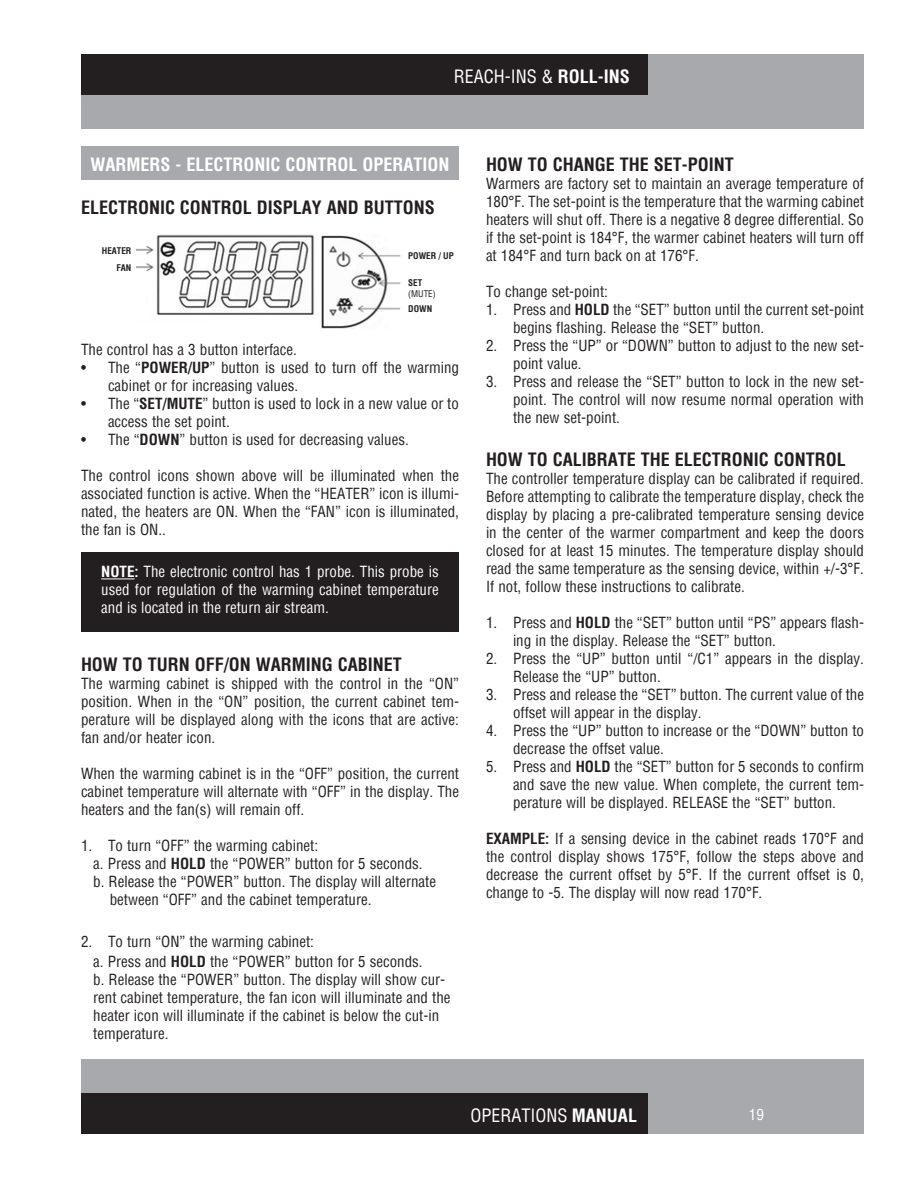
<style>
.page{position:relative;width:918px;height:1188px;background:#fff}
.page>*{position:absolute;margin:0;border:0;box-sizing:border-box;transform-origin:0 0}
.t1{font:700 condensed 18px "Helvetica";color:#231f20}
.t2{font:condensed 18px "Helvetica";color:#fff}
.t3{font:700 condensed 18px "Helvetica";color:#fff}
.t4{font:condensed 15px/18px "Helvetica";color:#231f20}
.t5{font:condensed 15px/18px "Helvetica";color:#fff;text-align:justify}
.t6{font:700 condensed 9px "Helvetica";color:#231f20}
.t7{font:condensed 9px "Helvetica";color:#231f20}
.s1{font-weight:700}
</style>
<div class="page">
<div style="left:81px;top:54px;width:783px;height:74px;background:#a8a9ad"></div>
<div style="left:81px;top:1060px;width:783px;height:74px;background:#a8a9ad"></div>
<div style="left:81px;top:1094px;width:567px;height:40px;background:#231f20"></div>
<div style="left:81px;top:54px;width:567px;height:40px;background:#231f20"></div>
<div style="left:81px;top:552px;width:378px;height:80px;background:#231f20"></div>
<div style="left:81px;top:147px;width:378px;height:33px;background:#a8a9ad"></div>
<hr style="left:101px;top:579px;width:34px;height:1px;background:#fff">
<img style="left:136px;top:234px;width:178px;height:81px">
<img style="left:321px;top:235px;width:80px;height:94px">
<p class="t2" style="left:454px;top:64px;width:178px">REACH-INS &amp; <span class="s1">ROLL-INS</span></p>
<p class="t3" style="left:91px;top:153px;width:360px">WARMERS - ELECTRONIC CONTROL OPERATION</p>
<p class="t1" style="left:81px;top:196px;width:355px">ELECTRONIC CONTROL DISPLAY AND BUTTONS</p>
<p class="t6" style="left:102px;top:245px;width:31px">HEATER</p>
<p class="t6" style="left:116px;top:262px;width:17px">FAN</p>
<p class="t6" style="left:408px;top:250px;width:47px">POWER / UP</p>
<p class="t6" style="left:408px;top:277px;width:16px">SET</p>
<p class="t7" style="left:408px;top:288px;width:29px">(MUTE)</p>
<p class="t6" style="left:408px;top:303px;width:25px">DOWN</p>
<p class="t4" style="left:81px;top:341px;width:217px">The control has a 3 button interface.</p>
<p class="t4" style="left:108px;top:359px;width:353px;text-indent:-27px">• The “<span class="s1">POWER/UP</span>” button is used to turn off the warming cabinet or for increasing values.</p>
<p class="t4" style="left:108px;top:395px;width:352px;text-indent:-27px">• The “<span class="s1">SET/MUTE</span>” button is used to lock in a new value or to access the set point.</p>
<p class="t4" style="left:81px;top:431px;width:329px">• The “<span class="s1">DOWN</span>” button is used for decreasing values.</p>
<p class="t4" style="left:81px;top:467px;width:380px;text-align:justify">The control icons shown above will be illuminated when the associated function is active. When the “HEATER” icon is illumi&shy;nated, the heaters are ON. When the “FAN” icon is illuminated, the fan is ON..</p>
<p class="t5" style="left:101px;top:563px;width:339px"><span class="s1">NOTE:</span> The electronic control has 1 probe. This probe is used for regulation of the warming cabinet temperature and is located in the return air stream.</p>
<p class="t1" style="left:81px;top:653px;width:322px">HOW TO TURN OFF/ON WARMING CABINET</p>
<p class="t4" style="left:81px;top:674px;width:380px;text-align:justify">The warming cabinet is shipped with the control in the “ON” position. When in the “ON” position, the current cabinet tem&shy;perature will be displayed along with the icons that are active: fan and/or heater icon.</p>
<p class="t4" style="left:81px;top:764px;width:380px;text-align:justify">When the warming cabinet is in the “OFF” position, the current cabinet temperature will alternate with “OFF” in the display. The heaters and the fan(s) will remain off.</p>
<p class="t4" style="left:81px;top:836px;width:239px">1. To turn “OFF” the warming cabinet:</p>
<p class="t4" style="left:93px;top:854px;width:331px">a. Press and <span class="s1">HOLD</span> the “POWER” button for 5 seconds.</p>
<p class="t4" style="left:93px;top:872px;width:344px">b. Release the “POWER” button. The display will alternate</p>
<p class="t4" style="left:110px;top:890px;width:263px">between “OFF” and the cabinet temperature.</p>
<p class="t4" style="left:81px;top:932px;width:235px">2. To turn “ON” the warming cabinet:</p>
<p class="t4" style="left:93px;top:953px;width:331px">a. Press and <span class="s1">HOLD</span> the “POWER” button for 5 seconds.</p>
<p class="t4" style="left:93px;top:971px;width:359px">b. Release the “POWER” button. The display will show cur&shy;rent cabinet temperature, the fan icon will illuminate and the heater icon will illuminate if the cabinet is below the cut-in temperature.</p>
<p class="t1" style="left:486px;top:153px;width:249px">HOW TO CHANGE THE SET-POINT</p>
<p class="t4" style="left:486px;top:174px;width:380px;text-align:justify">Warmers are factory set to maintain an average temperature of 180°F. The set-point is the temperature that the warming cabinet heaters will shut off. There is a negative 8 degree differential. So if the set-point is 184°F, the warmer cabinet heaters will turn off at 184°F and turn back on at 176°F.</p>
<p class="t4" style="left:486px;top:282px;width:123px">To change set-point:</p>
<p class="t4" style="left:513px;top:300px;width:353px;text-indent:-27px">1. Press and <span class="s1">HOLD</span> the “SET” button until the current set-point begins flashing. Release the “SET” button.</p>
<p class="t4" style="left:513px;top:336px;width:353px;text-indent:-27px">2. Press the “UP” or “DOWN” button to adjust to the new set&shy;point value.</p>
<p class="t4" style="left:513px;top:372px;width:353px;text-align:justify;text-indent:-27px">3. Press and release the “SET” button to lock in the new set&shy;point. The control will now resume normal operation with the new set-point.</p>
<p class="t1" style="left:486px;top:448px;width:361px">HOW TO CALIBRATE THE ELECTRONIC CONTROL</p>
<p class="t4" style="left:486px;top:469px;width:380px;text-align:justify">The controller temperature display can be calibrated if required.<br>Before attempting to calibrate the temperature display, check the display by placing a pre-calibrated temperature sensing device in the center of the warmer compartment and keep the doors closed for at least 15 minutes. The temperature display should read the same temperature as the sensing device, within +/-3°F.<br>If not, follow these instructions to calibrate.</p>
<p class="t4" style="left:513px;top:613px;width:352px;text-indent:-27px">1. Press and <span class="s1">HOLD</span> the “SET” button until “PS” appears flash&shy;ing in the display. Release the “SET” button.</p>
<p class="t4" style="left:513px;top:649px;width:353px;text-indent:-27px">2. Press the “UP” button until “/C1” appears in the display.<br>Release the “UP” button.</p>
<p class="t4" style="left:513px;top:685px;width:353px;text-indent:-27px">3. Press and release the “SET” button. The current value of the offset will appear in the display.</p>
<p class="t4" style="left:513px;top:721px;width:353px;text-indent:-27px">4. Press the “UP” button to increase or the “DOWN” button to decrease the offset value.</p>
<p class="t4" style="left:513px;top:757px;width:353px;text-align:justify;text-indent:-27px">5. Press and <span class="s1">HOLD</span> the “SET” button for 5 seconds to confirm and save the new value. When complete, the current tem&shy;perature will be displayed. RELEASE the “SET” button.</p>
<p class="t4" style="left:486px;top:829px;width:380px;text-align:justify"><span class="s1">EXAMPLE:</span> If a sensing device in the cabinet reads 170°F and the control display shows 175°F, follow the steps above and decrease the current offset by 5°F. If the current offset is 0, change to -5. The display will now read 170°F.</p>
<p class="t2" style="left:470px;top:1104px;width:168px">OPERATIONS <span class="s1">MANUAL</span></p>
<p class="t5" style="left:749px;top:1105px;width:16px">19</p>
</div>
